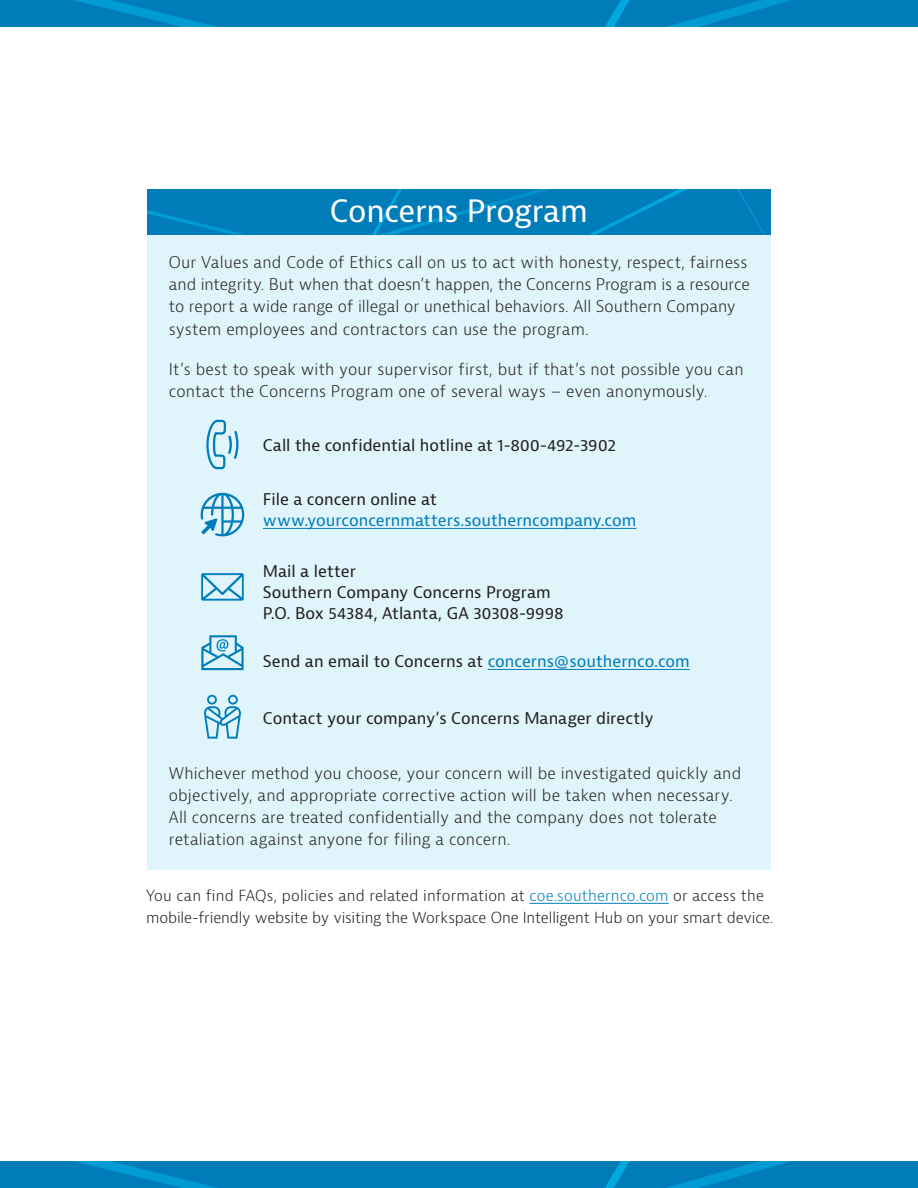
<style>
.page{position:relative;width:918px;height:1188px;background:#fff}
.page>*{position:absolute;margin:0;border:0;box-sizing:border-box;transform-origin:0 0}
.t1{font:30px "Bernina Sans";letter-spacing:-.01em;color:#fff}
.t2{font:300 15.75px/22.2px "Bernina Sans";letter-spacing:.005em;color:#231f20}
.t3{font:15.75px "Bernina Sans";color:#231f20}
.t4{font:15.75px "Bernina Sans";color:#007dbb}
.t5{font:300 14.85px/22.5px "Bernina Sans";color:#231f20}
.s1{color:#007dbb}
</style>
<div class="page">
<div style="left:0;top:0;width:918px;height:27px;background:#007db9"></div>
<svg style="left:74px;top:0;width:143px;height:27px"></svg>
<svg style="left:605px;top:0;width:25px;height:27px"></svg>
<svg style="left:666px;top:0;width:125px;height:27px"></svg>
<div style="left:0;top:1161px;width:918px;height:27px;background:#007db9"></div>
<svg style="left:74px;top:1161px;width:143px;height:27px"></svg>
<svg style="left:605px;top:1161px;width:25px;height:27px"></svg>
<svg style="left:666px;top:1161px;width:125px;height:27px"></svg>
<div style="left:147px;top:189px;width:624px;height:680px;background:#e0f4fc"></div>
<hr style="left:263px;top:528px;width:373px;height:1px;background:#007dbb">
<hr style="left:488px;top:669px;width:202px;height:1px;background:#007dbb">
<hr style="left:530px;top:903px;width:139px;height:1px;background:#007dbb">
<svg style="left:206px;top:419px;width:33px;height:51px"></svg>
<svg style="left:201px;top:493px;width:43px;height:43px"></svg>
<svg style="left:201px;top:573px;width:43px;height:28px"></svg>
<svg style="left:201px;top:635px;width:43px;height:35px"></svg>
<svg style="left:204px;top:695px;width:37px;height:44px"></svg>
<div style="left:147px;top:189px;width:624px;height:46px;background:#007db9"></div>
<svg style="left:737px;top:189px;width:28px;height:45px"></svg>
<svg style="left:147px;top:210px;width:97px;height:25px"></svg>
<svg style="left:589px;top:189px;width:98px;height:46px"></svg>
<svg style="left:372px;top:189px;width:177px;height:46px"></svg>
<p class="t1" style="left:330px;top:192px;width:260px">Concerns Program</p>
<p class="t2" style="left:169px;top:252px;width:582px">Our Values and Code of Ethics call on us to act with honesty, respect, fairness and integrity. But when that doesn’t happen, the Concerns Program is a resource to report a wide range of illegal or unethical behaviors. All Southern Company system employees and contractors can use the program.</p>
<p class="t2" style="left:169px;top:358px;width:576px">It’s best to speak with your supervisor first, but if that’s not possible you can contact the Concerns Program one of several ways – even anonymously.</p>
<p class="t3" style="left:263px;top:435px;width:355px">Call the confidential hotline at 1-800-492-3902</p>
<p class="t3" style="left:263px;top:489px;width:176px">File a concern online at</p>
<p class="t4" style="left:263px;top:510px;width:375px">www.yourconcernmatters.southerncompany.com</p>
<p class="t3" style="left:263px;top:561px;width:94px">Mail a letter</p>
<p class="t3" style="left:263px;top:582px;width:289px">Southern Company Concerns Program</p>
<p class="t3" style="left:263px;top:603px;width:302px">P.O. Box 54384, Atlanta, GA 30308-9998</p>
<p class="t3" style="left:263px;top:651px;width:428px">Send an email to Concerns at <span class="s1">concerns@southernco.com</span></p>
<p class="t3" style="left:263px;top:708px;width:392px">Contact your company’s Concerns Manager directly</p>
<p class="t2" style="left:169px;top:762px;width:574px">Whichever method you choose, your concern will be investigated quickly and objectively, and appropriate corrective action will be taken when necessary.<br>All concerns are treated confidentially and the company does not tolerate retaliation against anyone for filing a concern.</p>
<p class="t5" style="left:146px;top:884px;width:629px">You can find FAQs, policies and related information at <span class="s1">coe.southernco.com</span> or access the mobile-friendly website by visiting the Workspace One Intelligent Hub on your smart device.</p>
</div>
